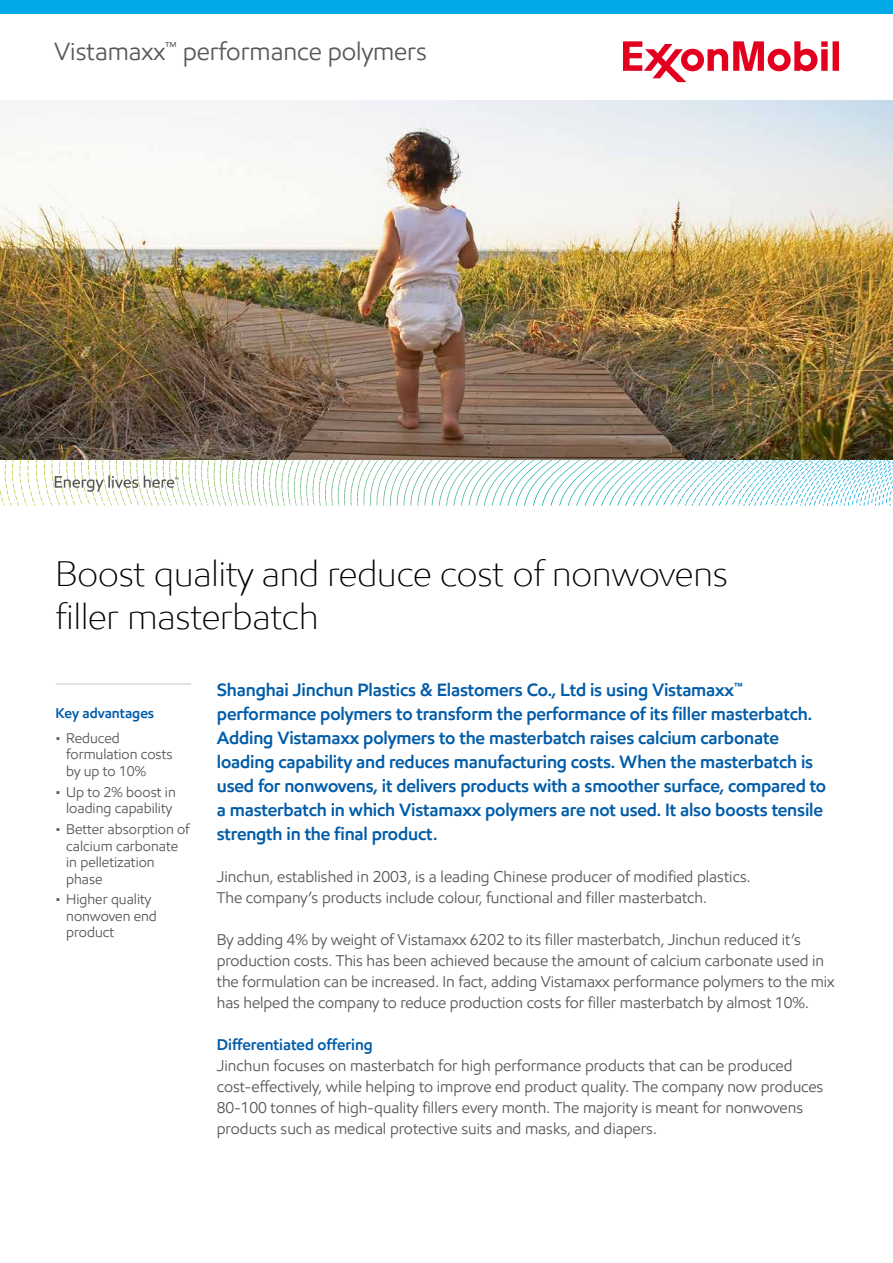
<style>
.page{position:relative;width:893px;height:1263px;background:#fff}
.page>*{position:absolute;margin:0;border:0;box-sizing:border-box;transform-origin:0 0}
.t1{font:300 36px/43.2px "E Mprint";color:#000}
.t2{font:25.2px "E Mprint";color:#58595b}
.t3{font:600 18px/24px "E Mprint";letter-spacing:-.01em;color:#005ca9}
.t4{font:15.75px/21px "E Mprint";color:#565656}
.t5{font:600 15.75px "E Mprint";color:#005ca9}
.t6{font:14.25px/16.5px "E Mprint";color:#565656}
.t7{font:600 14.25px "E Mprint";color:#005ca9}
</style>
<div class="page">
<hr style="left:56px;top:684px;width:135px;height:1px;background:#c5c6c6">
<img style="left:0;top:101px;width:893px;height:358px">
<div style="left:0;top:0;width:893px;height:14px;background:#00aae8"></div>
<svg style="left:524px;top:459px;width:368px;height:47px"></svg>
<svg style="left:0;top:475px;width:179px;height:28px"></svg>
<svg style="left:623px;top:41px;width:216px;height:41px"></svg>
<h2 class="t2" style="left:54px;top:36px;width:374px">Vistamaxx<sup>™</sup> performance polymers</h2>
<h1 class="t1" style="left:56px;top:552px;width:674px">Boost quality and reduce cost of nonwovens filler masterbatch</h1>
<p class="t7" style="left:56px;top:704px;width:100px">Key advantages</p>
<p class="t6" style="left:66px;top:730px;width:108px;text-indent:-11px">• Reduced formulation costs by up to 10%</p>
<p class="t6" style="left:56px;top:783px;width:122px;text-align:center">• Up to 2% boost in loading capability</p>
<p class="t6" style="left:66px;top:821px;width:125px;text-indent:-11px">• Better absorption of calcium carbonate in pelletization phase</p>
<p class="t6" style="left:66px;top:891px;width:92px;text-indent:-11px">• Higher quality nonwoven end product</p>
<p class="t3" style="left:217px;top:678px;width:611px">Shanghai Jinchun Plastics &amp; Elastomers Co., Ltd is using Vistamaxx<sup>™ </sup>performance polymers to transform the performance of its filler masterbatch.<br>Adding Vistamaxx polymers to the masterbatch raises calcium carbonate loading capability and reduces manufacturing costs. When the masterbatch is used for nonwovens, it delivers products with a smoother surface, compared to a masterbatch in which Vistamaxx polymers are not used. It also boosts tensile strength in the final product.</p>
<p class="t4" style="left:217px;top:866px;width:535px">Jinchun, established in 2003, is a leading Chinese producer of modified plastics.<br>The company’s products include colour, functional and filler masterbatch.</p>
<p class="t4" style="left:217px;top:929px;width:619px">By adding 4% by weight of Vistamaxx 6202 to its filler masterbatch, Jinchun reduced it’s production costs. This has been achieved because the amount of calcium carbonate used in the formulation can be increased. In fact, adding Vistamaxx performance polymers to the mix has helped the company to reduce production costs for filler masterbatch by almost 10%.</p>
<p class="t5" style="left:217px;top:1035px;width:157px">Differentiated offering</p>
<p class="t4" style="left:217px;top:1055px;width:608px">Jinchun focuses on masterbatch for high performance products that can be produced cost-effectively, while helping to improve end product quality. The company now produces 80-100 tonnes of high-quality fillers every month. The majority is meant for nonwovens products such as medical protective suits and masks, and diapers.</p>
</div>
